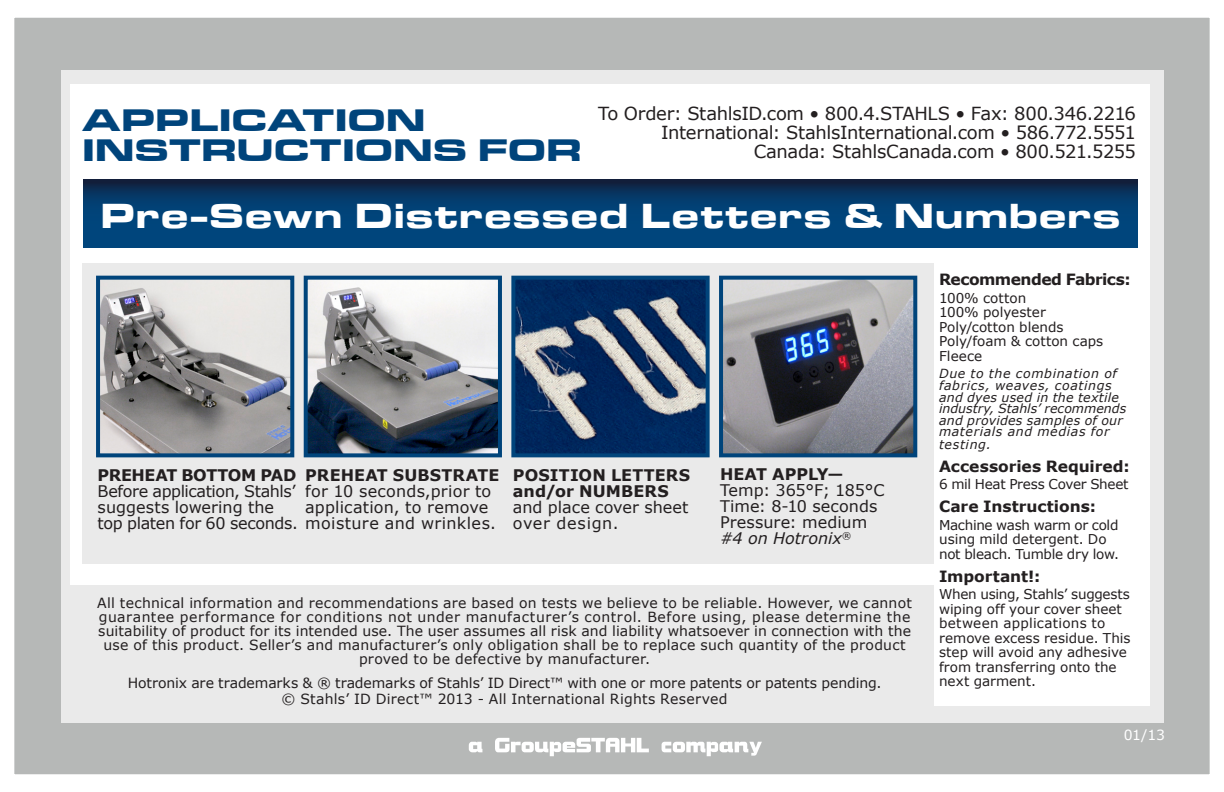
<style>
.page{position:relative;width:1224px;height:792px;background:#fff}
.page>*{position:absolute;margin:0;border:0;box-sizing:border-box;transform-origin:0 0}
.t1{font:36px "Microgramma D Bold Exte";letter-spacing:.055em;color:#fff;scale:1.06 1}
.Impact{font:32.2px "Microgramma D Bold Exte";letter-spacing:.035em;color:#00447b;scale:1.17 1}
.med_info_9pt{font:18px "Verdana";letter-spacing:-.02em;color:#231f20}
.med_info_9pt-2{font:16px/16px "Verdana";letter-spacing:.005em;color:#231f20}
.med_info_9pt-3{font:700 16px/16px "Verdana";letter-spacing:.005em;color:#231f20}
.med_info_9pt-4{font:16px "Verdana";letter-spacing:-.03em;color:#231f20}
.med_info_9pt-5{font:700 16px "Verdana";letter-spacing:-.025em;color:#231f20}
.med_info_9pt-6{font:italic 16px "Verdana";color:#231f20}
.SideBarLarge{font:700 15.4px "Verdana";letter-spacing:-.005em;color:#231f20}
.SideBarLarge-2{font:700 15.4px "Verdana";letter-spacing:-.035em;color:#231f20}
.fine_print_7pt{font:14px/14px "Verdana";letter-spacing:.015em;color:#231f20}
.fine_print_7pt-2{font:14px "Verdana";letter-spacing:-.005em;color:#231f20}
.fine_print_7pt-3{font:14px "Verdana";color:#fff}
.SideBarSmall{font:13.6px/14.6px "Verdana";letter-spacing:-.005em;color:#231f20}
.SideBarSmall-2{font:13.6px "Verdana";letter-spacing:-.025em;color:#231f20}
.SideBarSmall-3{font:italic 12.6px/11.6px "Verdana";letter-spacing:.035em;color:#231f20}
.SideBarSmall-4{font:italic 12.6px "Verdana";color:#231f20}
</style>
<div class="page">
<div style="left:13px;top:17px;width:1198px;height:758px;background:#b6b8b7"></div>
<div style="left:61px;top:70px;width:1102px;height:653px;background:#eaeaea"></div>
<div style="left:70px;top:84px;width:1080px;height:501px;background:#fff"></div>
<div style="left:82px;top:264px;width:867px;height:300px;background:#eaeaea"></div>
<svg style="left:469px;top:742px;width:13px;height:10px"></svg>
<svg style="left:495px;top:738px;width:154px;height:18px"></svg>
<svg style="left:662px;top:742px;width:100px;height:14px"></svg>
<div style="left:934px;top:256px;width:216px;height:449px;background:#fff"></div>
<img style="left:516px;top:281px;width:189px;height:171px">
<div style="left:511px;top:276px;width:199px;height:181px;border:4px solid #00447b"></div>
<img style="left:724px;top:281px;width:188px;height:171px">
<div style="left:719px;top:276px;width:198px;height:181px;border:4px solid #00447b"></div>
<img style="left:101px;top:281px;width:188px;height:171px">
<div style="left:96px;top:276px;width:198px;height:181px;border:4px solid #00447b"></div>
<img style="left:309px;top:281px;width:188px;height:171px">
<div style="left:304px;top:276px;width:198px;height:181px;border:4px solid #00447b"></div>
<svg style="left:84px;top:179px;width:1053px;height:69px;background:#033c6d"></svg>
<p class="Impact" style="left:83px;top:98px;width:294px">APPLICATION</p>
<p class="Impact" style="left:83px;top:129px;width:427px">INSTRUCTIONS FOR</p>
<p class="med_info_9pt" style="left:598px;top:101px;width:539px">To Order: StahlsID.com • 800.4.STAHLS • Fax: 800.346.2216</p>
<p class="med_info_9pt" style="left:661px;top:120px;width:476px">International: StahlsInternational.com • 586.772.5551</p>
<p class="med_info_9pt" style="left:754px;top:139px;width:384px">Canada: StahlsCanada.com • 800.521.5255</p>
<p class="t1" style="left:101px;top:191px;width:963px">Pre-Sewn Distressed Letters &amp; Numbers</p>
<p class="med_info_9pt-5" style="left:98px;top:463px;width:200px">PREHEAT BOTTOM PAD</p>
<p class="med_info_9pt-4" style="left:98px;top:480px;width:200px">Before application, Stahls’</p>
<p class="med_info_9pt-2" style="left:98px;top:499px;width:202px">suggests lowering the top platen for 60 seconds.</p>
<p class="med_info_9pt-3" style="left:305px;top:466px;width:196px">PREHEAT SUBSTRATE</p>
<p class="med_info_9pt-2" style="left:305px;top:483px;width:192px">for 10 seconds,prior to application, to remove moisture and wrinkles.</p>
<p class="med_info_9pt-3" style="left:513px;top:466px;width:179px">POSITION LETTERS and/or NUMBERS</p>
<p class="med_info_9pt-2" style="left:513px;top:499px;width:177px">and place cover sheet over design.</p>
<p class="med_info_9pt-3" style="left:720px;top:466px;width:125px">HEAT APPLY—</p>
<p class="med_info_9pt-2" style="left:720px;top:482px;width:166px">Temp: 365°F; 185°C</p>
<p class="med_info_9pt-2" style="left:720px;top:498px;width:159px">Time: 8-10 seconds</p>
<p class="med_info_9pt-2" style="left:720px;top:514px;width:149px">Pressure: medium</p>
<p class="med_info_9pt-6" style="left:720px;top:527px;width:133px">#4 on Hotronix<sup>®</sup></p>
<p class="fine_print_7pt" style="left:97px;top:595px;width:816px">All technical information and recommendations are based on tests we believe to be reliable. However, we cannot guarantee performance for conditions not under manufacturer’s control. Before using, please determine the</p>
<p class="fine_print_7pt" style="left:98px;top:623px;width:814px;text-align:center">suitability of product for its intended use. The user assumes all risk and liability whatsoever in connection with the use of this product. Seller’s and manufacturer’s only obligation shall be to replace such quantity of the product proved to be defective by manufacturer.</p>
<p class="fine_print_7pt-2" style="left:128px;top:673px;width:755px">Hotronix are trademarks &amp; ® trademarks of Stahls’ ID Direct™ with one or more patents or patents pending.</p>
<p class="fine_print_7pt" style="left:282px;top:691px;width:448px">© Stahls’ ID Direct™ 2013 - All International Rights Reserved</p>
<p class="SideBarLarge-2" style="left:939px;top:269px;width:193px">Recommended Fabrics:</p>
<p class="SideBarSmall" style="left:939px;top:291px;width:89px">100% cotton</p>
<p class="SideBarSmall" style="left:939px;top:305px;width:108px">100% polyester</p>
<p class="SideBarSmall" style="left:939px;top:320px;width:126px">Poly/cotton blends</p>
<p class="SideBarSmall" style="left:939px;top:334px;width:166px">Poly/foam &amp; cotton caps</p>
<p class="SideBarSmall" style="left:939px;top:349px;width:45px">Fleece</p>
<p class="SideBarSmall-3" style="left:939px;top:368px;width:179px">Due to the combination of fabrics, weaves, coatings</p>
<p class="SideBarSmall-3" style="left:939px;top:391px;width:181px">and dyes used in the textile</p>
<p class="SideBarSmall-4" style="left:939px;top:400px;width:189px">industry, Stahls’ recommends</p>
<p class="SideBarSmall-3" style="left:939px;top:414px;width:185px">and provides samples of our</p>
<p class="SideBarSmall-3" style="left:939px;top:425px;width:172px;line-height:12.6px">materials and medias for testing.</p>
<p class="SideBarLarge" style="left:939px;top:456px;width:192px">Accessories Required:</p>
<p class="SideBarSmall" style="left:939px;top:477px;width:191px">6 mil Heat Press Cover Sheet</p>
<p class="SideBarLarge" style="left:939px;top:496px;width:158px">Care Instructions:</p>
<p class="SideBarSmall-2" style="left:939px;top:516px;width:181px">Machine wash warm or cold</p>
<p class="SideBarSmall" style="left:939px;top:532px;width:182px">using mild detergent. Do not bleach. Tumble dry low.</p>
<p class="SideBarLarge" style="left:939px;top:565px;width:103px">Important!:</p>
<p class="SideBarSmall-2" style="left:939px;top:585px;width:192px">When using, Stahls’ suggests</p>
<p class="SideBarSmall" style="left:939px;top:601px;width:193px">wiping off your cover sheet between applications to remove excess residue. This step will avoid any adhesive from transferring onto the next garment.</p>
<p class="fine_print_7pt-3" style="left:1124px;top:726px;width:43px">01/13</p>
</div>
